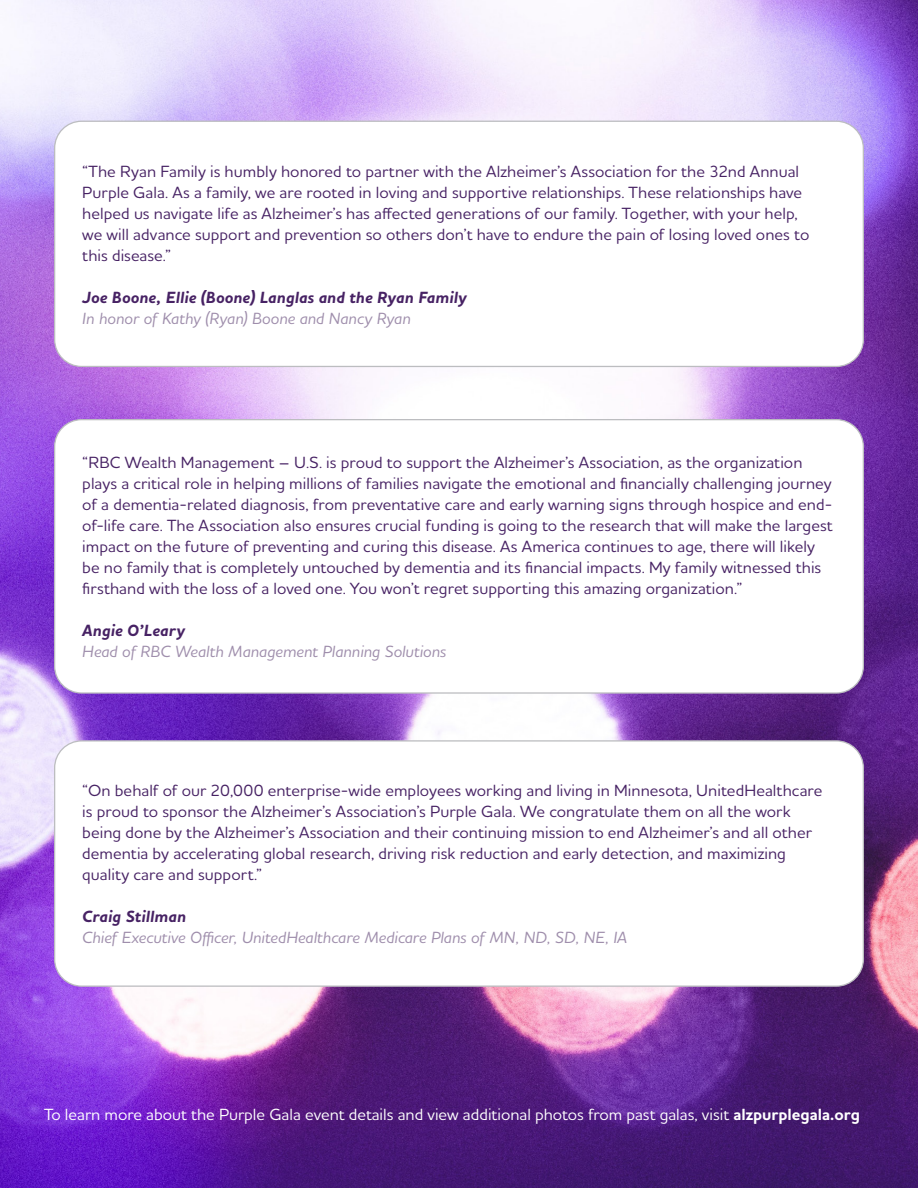
<style>
.page{position:relative;width:918px;height:1188px;background:#fff}
.page>*{position:absolute;margin:0;border:0;box-sizing:border-box;transform-origin:0 0}
.Sidebar{font:500 16.5px/21px "Houschka Alt Pro";letter-spacing:.005em;color:#472264}
.Sidebar-2{font:italic 500 16.5px "Houschka Alt Pro";color:#9f8eac}
.t1{font:500 16.5px "Houschka Alt Pro";color:#fff}
.Sidebar-3{font:italic 700 16.5px "Houschka Alt Pro";color:#472264}
.s1{font-weight:700}
</style>
<div class="page">
<img style="left:0;top:0;width:918px;height:1188px">
<div style="left:55px;top:420px;width:808px;height:273px;background:#fff;border-radius:27px"></div>
<div style="left:55px;top:121px;width:808px;height:245px;background:#fff;border-radius:27px"></div>
<div style="left:55px;top:741px;width:808px;height:245px;background:#fff;border-radius:27px"></div>
<p class="Sidebar" style="left:82px;top:160px;width:722px">“The Ryan Family is humbly honored to partner with the Alzheimer’s Association for the 32nd Annual<br>Purple Gala. As a family, we are rooted in loving and supportive relationships. These relationships have helped us navigate life as Alzheimer’s has affected generations of our family. Together, with your help,</p>
<p class="Sidebar" style="left:82px;top:223px;width:729px">we will advance support and prevention so others don’t have to endure the pain of losing loved ones to this disease.”</p>
<p class="Sidebar-3" style="left:82px;top:286px;width:386px">Joe Boone, Ellie (Boone) Langlas and the Ryan Family</p>
<p class="Sidebar-2" style="left:82px;top:307px;width:330px">In honor of Kathy (Ryan) Boone and Nancy Ryan</p>
<p class="Sidebar" style="left:82px;top:452px;width:752px">“RBC Wealth Management – U.S. is proud to support the Alzheimer’s Association, as the organization plays a critical role in helping millions of families navigate the emotional and financially challenging journey of a dementia-related diagnosis, from preventative care and early warning signs through hospice and end&shy;of-life care. The Association also ensures crucial funding is going to the research that will make the largest impact on the future of preventing and curing this disease. As America continues to age, there will likely be no family that is completely untouched by dementia and its financial impacts. My family witnessed this firsthand with the loss of a loved one. You won’t regret supporting this amazing organization.”</p>
<p class="Sidebar-3" style="left:82px;top:620px;width:104px">Angie O’Leary</p>
<p class="Sidebar-2" style="left:82px;top:641px;width:366px">Head of RBC Wealth Management Planning Solutions</p>
<p class="Sidebar" style="left:82px;top:780px;width:742px">“On behalf of our 20,000 enterprise-wide employees working and living in Minnesota, UnitedHealthcare is proud to sponsor the Alzheimer’s Association’s Purple Gala. We congratulate them on all the work being done by the Alzheimer’s Association and their continuing mission to end Alzheimer’s and all other dementia by accelerating global research, driving risk reduction and early detection, and maximizing quality care and support.”</p>
<p class="Sidebar-3" style="left:82px;top:906px;width:105px">Craig Stillman</p>
<p class="Sidebar-2" style="left:82px;top:927px;width:546px">Chief Executive Officer, UnitedHealthcare Medicare Plans of MN, ND, SD, NE, IA</p>
<p class="t1" style="left:44px;top:1103px;width:817px">To learn more about the Purple Gala event details and view additional photos from past galas, visit <span class="s1">alzpurplegala.org</span></p>
</div>
